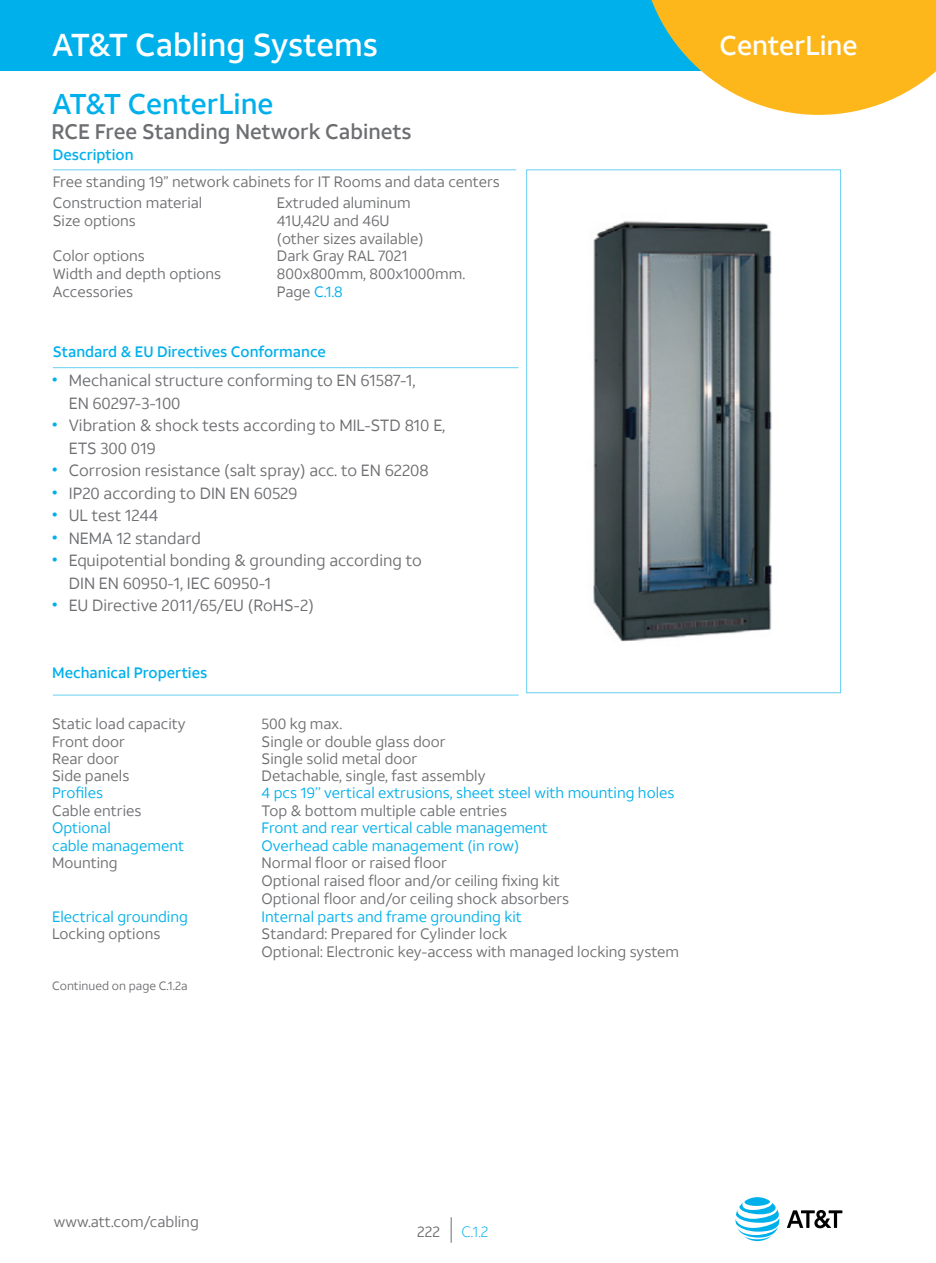
<style>
.page{position:relative;width:936px;height:1263px;background:#fff}
.page>*{position:absolute;margin:0;border:0;box-sizing:border-box;transform-origin:0 0}
.t1{font:500 31.5px "ATT Aleck Sans";color:#fff}
.t2{font:500 28.5px "ATT Aleck Sans";color:#00b0eb}
.t3{font:500 27px "ATT Aleck Sans";color:#fff}
.t4{font:500 21px "ATT Aleck Sans";color:#6d6e71}
.t5{font:16.2px/22.5px "ATT Aleck Sans";color:#6d6e71}
.t6{font:15px/18px "ATT Aleck Sans";color:#6d6e71}
.t7{font:15px/18px "ATT Aleck Sans";color:#00b0eb}
.t8{font:500 15px "ATT Aleck Sans";color:#00b0eb}
.t9{font:300 15px "ATT Aleck Sans";color:#00b0eb}
.t10{font:12px "ATT Aleck Sans";color:#6d6e71}
.s1{color:#6d6e71}
.s2{font-size:21.9px;color:#00b0eb}
</style>
<div class="page">
<div style="left:0;top:0;width:733px;height:71px;background:#00b0eb"></div>
<svg style="left:651px;top:0;width:284px;height:115px"></svg>
<svg style="left:787px;top:1210px;width:55px;height:18px"></svg>
<svg style="left:735px;top:1197px;width:44px;height:44px"></svg>
<svg style="left:451px;top:1217px;width:1px;height:26px"></svg>
<hr style="left:53px;top:169px;width:463px;height:1px;background:#00b0eb">
<hr style="left:53px;top:695px;width:465px;height:1px;background:#00b0eb">
<hr style="left:53px;top:367px;width:465px;height:1px;background:#00b0eb">
<img style="left:593px;top:221px;width:179px;height:421px">
<h1 class="t1" style="left:52px;top:25px;width:327px">AT&amp;T Cabling Systems</h1>
<h3 class="t3" style="left:719px;top:29px;width:140px">CenterLine</h3>
<h2 class="t2" style="left:52px;top:86px;width:223px">AT&amp;T CenterLine</h2>
<h3 class="t4" style="left:52px;top:119px;width:361px">RCE Free Standing Network Cabinets</h3>
<p class="t8" style="left:53px;top:145px;width:82px">Description</p>
<p class="t6" style="left:53px;top:171px;width:448px;line-height:21.5px">Free standing 19” network cabinets for IT Rooms and data centers<br>Construction material</p>
<p class="t6" style="left:277px;top:194px;width:135px">Extruded aluminum</p>
<p class="t6" style="left:53px;top:211px;width:84px">Size options</p>
<p class="t6" style="left:277px;top:211px;width:148px">41U,42U and 46U (other sizes available)</p>
<p class="t6" style="left:53px;top:247px;width:94px">Color options</p>
<p class="t6" style="left:277px;top:247px;width:132px">Dark Gray RAL 7021</p>
<p class="t6" style="left:53px;top:265px;width:170px">Width and depth options</p>
<p class="t6" style="left:277px;top:265px;width:190px">800x800mm, 800x1000mm.</p>
<p class="t6" style="left:53px;top:282px;width:82px">Accessories</p>
<p class="t7" style="left:277px;top:282px;width:67px"><span class="s1">Page</span> C.1.8</p>
<p class="t8" style="left:53px;top:342px;width:275px">Standard &amp; EU Directives Conformance</p>
<p class="t5" style="left:69px;top:369px;width:348px;text-indent:-17px"><span class="s2">•</span> Mechanical structure conforming to EN 61587-1,<br>EN 60297-3-100</p>
<p class="t5" style="left:69px;top:414px;width:378px;text-indent:-17px"><span class="s2">•</span> Vibration &amp; shock tests according to MIL-STD 810 E,<br>ETS 300 019</p>
<p class="t5" style="left:52px;top:459px;width:378px"><span class="s2">•</span> Corrosion resistance (salt spray) acc. to EN 62208</p>
<p class="t5" style="left:52px;top:482px;width:247px"><span class="s2">•</span> IP20 according to DIN EN 60529</p>
<p class="t5" style="left:52px;top:504px;width:108px"><span class="s2">•</span> UL test 1244</p>
<p class="t5" style="left:52px;top:527px;width:151px"><span class="s2">•</span> NEMA 12 standard</p>
<p class="t5" style="left:69px;top:549px;width:354px;text-indent:-17px"><span class="s2">•</span> Equipotential bonding &amp; grounding according to<br>DIN EN 60950-1, IEC 60950-1</p>
<p class="t5" style="left:52px;top:594px;width:264px"><span class="s2">•</span> EU Directive 2011/65/EU (RoHS-2)</p>
<p class="t8" style="left:52px;top:664px;width:157px">Mechanical Properties</p>
<p class="t6" style="left:52px;top:715px;width:135px">Static load capacity</p>
<p class="t6" style="left:261px;top:715px;width:82px">500 kg max.</p>
<p class="t6" style="left:52px;top:732px;width:74px">Front door</p>
<p class="t6" style="left:261px;top:732px;width:185px">Single or double glass door</p>
<p class="t6" style="left:52px;top:750px;width:69px">Rear door</p>
<p class="t6" style="left:261px;top:750px;width:157px">Single solid metal door</p>
<p class="t6" style="left:52px;top:767px;width:79px">Side panels</p>
<p class="t6" style="left:261px;top:767px;width:225px">Detachable, single, fast assembly</p>
<p class="t7" style="left:52px;top:784px;width:52px">Profiles</p>
<p class="t7" style="left:261px;top:784px;width:414px">4 pcs 19’’ vertical extrusions, sheet steel with mounting holes</p>
<p class="t6" style="left:52px;top:801px;width:91px">Cable entries</p>
<p class="t6" style="left:261px;top:801px;width:247px">Top &amp; bottom multiple cable entries</p>
<p class="t7" style="left:52px;top:819px;width:133px">Optional<br>cable management</p>
<p class="t7" style="left:261px;top:819px;width:288px">Front and rear vertical cable management<br>Overhead cable management (in row)</p>
<p class="t6" style="left:52px;top:854px;width:67px">Mounting</p>
<p class="t6" style="left:261px;top:854px;width:309px">Normal floor or raised floor<br>Optional raised floor and/or ceiling fixing kit<br>Optional floor and/or ceiling shock absorbers</p>
<p class="t7" style="left:52px;top:907px;width:137px">Electrical grounding</p>
<p class="t7" style="left:261px;top:907px;width:262px">Internal parts and frame grounding kit</p>
<p class="t6" style="left:52px;top:924px;width:110px">Locking options</p>
<p class="t6" style="left:261px;top:924px;width:419px">Standard: Prepared for Cylinder lock<br>Optional: Electronic key-access with managed locking system</p>
<p class="t10" style="left:52px;top:979px;width:137px">Continued on page C.1.2a</p>
<p class="t6" style="left:54px;top:1212px;width:147px">www.att.com/cabling</p>
<p class="t6" style="left:417px;top:1223px;width:24px">222</p>
<p class="t9" style="left:461px;top:1223px;width:29px">C.1.2</p>
</div>
